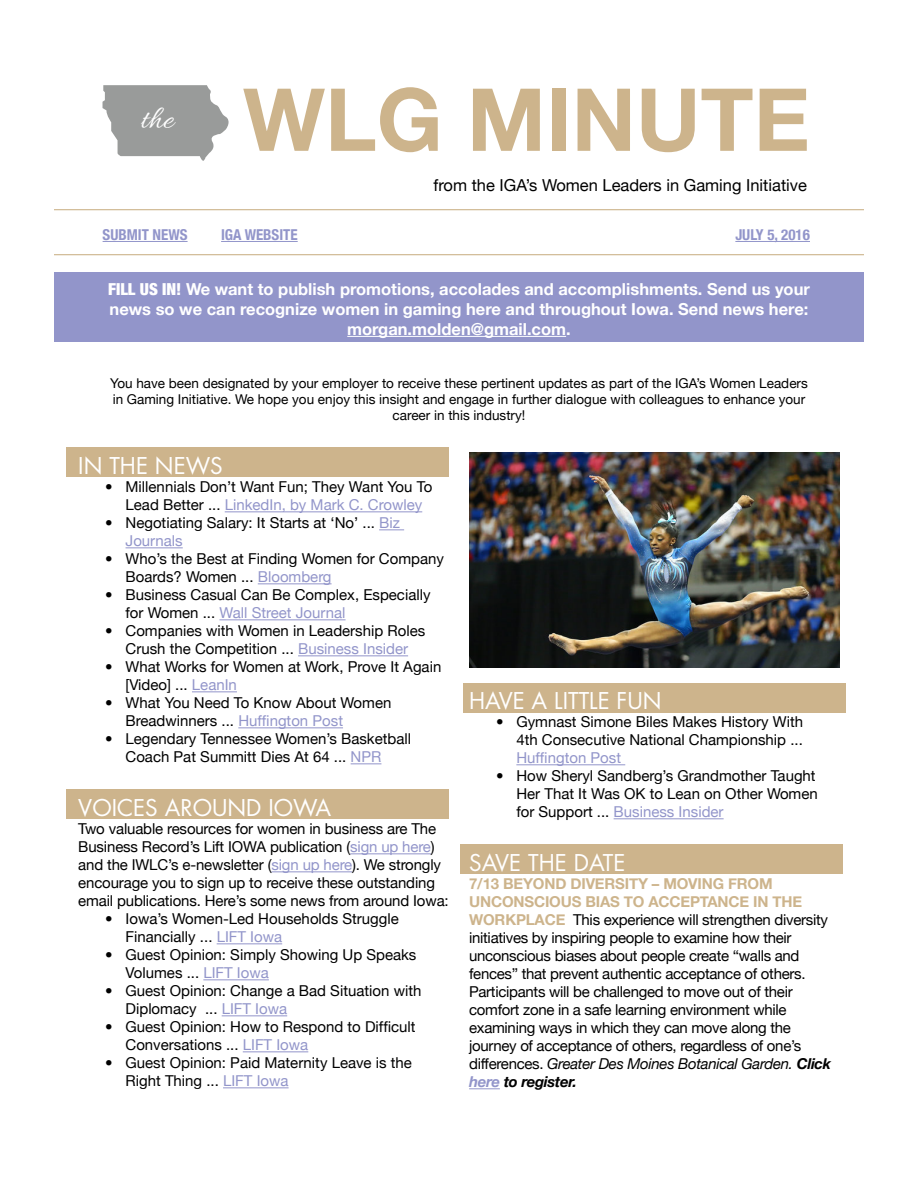
<style>
.page{position:relative;width:918px;height:1188px;background:#fff}
.page>*{position:absolute;margin:0;border:0;box-sizing:border-box;transform-origin:0 0}
.t1{font:700 87px "Helvetica Neue";color:#cdb48c}
.t2{font:33px "Allura";color:#fff}
.t3{font:22.5px "Futura";color:#fff}
.t4{font:700 16.5px/19.8px "Helvetica Neue";color:#fff;text-align:center}
.t5{font:16.5px "Helvetica Neue";color:#000}
.t6{font:15px/18px "Helvetica Neue";color:#000}
.t7{font:15px/18px "Helvetica Neue";letter-spacing:-.02em;color:#000}
.t8{font:700 condensed 15px "Helvetica Neue";color:#9295ca}
.t9{font:15px "Helvetica Neue";color:#9295ca}
.t10{font:13.5px/16.2px "Helvetica Neue";color:#000;text-align:center}
.s1{font-weight:900;font-stretch:condensed}
.s2{color:#9295ca}
.s3{font-weight:700;color:#cdb48c}
.s4{font-style:italic}
.s5{font-weight:700;font-style:italic}
.s6{font-weight:700;font-style:italic;color:#9295ca}
</style>
<div class="page">
<div style="left:460px;top:845px;width:383px;height:29px;background:#cdb48c"></div>
<div style="left:463px;top:684px;width:383px;height:29px;background:#cdb48c"></div>
<div style="left:66px;top:790px;width:383px;height:29px;background:#cdb48c"></div>
<hr style="left:54px;top:209px;width:810px;height:1px;background:#cdb48c">
<hr style="left:54px;top:254px;width:810px;height:1px;background:#cdb48c">
<hr style="left:103px;top:241px;width:85px;height:1px;background:#9295ca">
<hr style="left:221px;top:241px;width:77px;height:1px;background:#9295ca">
<svg style="left:103px;top:85px;width:126px;height:76px"></svg>
<hr style="left:735px;top:241px;width:75px;height:1px;background:#9295ca">
<div style="left:54px;top:272px;width:810px;height:69px;background:#9295ca"></div>
<hr style="left:347px;top:336px;width:219px;height:1px;background:#fff">
<div style="left:66px;top:447px;width:383px;height:29px;background:#cdb48c"></div>
<hr style="left:225px;top:511px;width:197px;height:1px;background:#9295ca">
<svg style="left:379px;top:529px;width:25px;height:1px"></svg>
<hr style="left:126px;top:547px;width:57px;height:1px;background:#9295ca">
<hr style="left:258px;top:583px;width:74px;height:1px;background:#9295ca">
<hr style="left:219px;top:619px;width:127px;height:1px;background:#9295ca">
<hr style="left:298px;top:655px;width:110px;height:1px;background:#9295ca">
<hr style="left:192px;top:691px;width:45px;height:1px;background:#9295ca">
<hr style="left:238px;top:727px;width:105px;height:1px;background:#9295ca">
<hr style="left:351px;top:763px;width:30px;height:1px;background:#9295ca">
<hr style="left:350px;top:853px;width:81px;height:1px;background:#9295ca">
<hr style="left:271px;top:871px;width:81px;height:1px;background:#9295ca">
<hr style="left:217px;top:943px;width:65px;height:1px;background:#9295ca">
<hr style="left:203px;top:979px;width:66px;height:1px;background:#9295ca">
<hr style="left:222px;top:1015px;width:65px;height:1px;background:#9295ca">
<hr style="left:243px;top:1051px;width:65px;height:1px;background:#9295ca">
<hr style="left:223px;top:1087px;width:66px;height:1px;background:#9295ca">
<hr style="left:516px;top:764px;width:109px;height:1px;background:#9295ca">
<hr style="left:614px;top:818px;width:110px;height:1px;background:#9295ca">
<hr style="left:469px;top:1088px;width:31px;height:1px;background:#9295ca">
<img style="left:469px;top:453px;width:371px;height:214px">
<h2 class="t2" style="left:141px;top:101px;width:35px">the</h2>
<p class="t8" style="left:103px;top:226px;width:86px">SUBMIT NEWS</p>
<h1 class="t1" style="left:243px;top:66px;width:568px">WLG Minute</h1>
<p class="t5" style="left:434px;top:175px;width:375px">from the IGA’s Women Leaders in Gaming Initiative</p>
<p class="t8" style="left:221px;top:226px;width:78px">IGA WEBSITE</p>
<p class="t8" style="left:735px;top:226px;width:76px">JULY 5, 2016</p>
<p class="t4" style="left:108px;top:279px;width:703px"><span class="s1">Fill Us In!</span> We want to publish promotions, accolades and accomplishments. Send us your news so we can recognize women in gaming here and throughout Iowa. Send news here: morgan.molden@gmail.com.</p>
<p class="t10" style="left:110px;top:375px;width:699px">You have been designated by your employer to receive these pertinent updates as part of the IGA’s Women Leaders in Gaming Initiative. We hope you enjoy this insight and engage in further dialogue with colleagues to enhance your career in this industry!</p>
<h3 class="t3" style="left:78px;top:452px;width:146px">IN THE N EWS</h3>
<p class="t6" style="left:126px;top:478px;width:308px;text-indent:-20px">• Millennials Don’t Want Fun; They Want You To<br>Lead Better ... <span class="s2">LinkedIn, by Mark C. Crowley</span></p>
<p class="t6" style="left:126px;top:514px;width:276px;text-indent:-20px">• Negotiating Salary: It Starts at ‘No’ ... <span class="s2">Biz<br>Journals</span></p>
<p class="t6" style="left:126px;top:550px;width:320px;text-indent:-20px">• Who’s the Best at Finding Women for Company<br>Boards? Women ... <span class="s2">Bloomberg</span></p>
<p class="t6" style="left:126px;top:586px;width:307px;text-indent:-20px">• Business Casual Can Be Complex, Especially for Women ... <span class="s2">Wall Street Journal</span></p>
<p class="t6" style="left:105px;top:622px;width:322px;text-align:center">• Companies with Women in Leadership Roles<br>Crush the Competition ... <span class="s2">Business Insider</span></p>
<p class="t6" style="left:126px;top:658px;width:317px;text-indent:-20px">• What Works for Women at Work, Prove It Again [Video] ... <span class="s2">LeanIn</span></p>
<p class="t6" style="left:126px;top:694px;width:267px;text-indent:-20px">• What You Need To Know About Women<br>Breadwinners ... <span class="s2">Huffington Post</span></p>
<p class="t6" style="left:126px;top:730px;width:287px;text-indent:-20px">• Legendary Tennessee Women’s Basketball<br>Coach Pat Summitt Dies At 64 ... <span class="s2">NPR</span></p>
<h3 class="t3" style="left:78px;top:794px;width:254px">VOICES AROUND IOWA</h3>
<p class="t6" style="left:78px;top:820px;width:372px">Two valuable resources for women in business are The Business Record’s Lift IOWA publication (<span class="s2">sign up here</span>) and the IWLC’s e-newsletter (<span class="s2">sign up here</span>). We strongly encourage you to sign up to receive these outstanding email publications. Here’s some news from around Iowa:</p>
<p class="t6" style="left:126px;top:910px;width:275px;text-indent:-20px">• Iowa’s Women-Led Households Struggle<br>Financially ... <span class="s2">LIFT Iowa</span></p>
<p class="t6" style="left:126px;top:946px;width:292px;text-indent:-20px">• Guest Opinion: Simply Showing Up Speaks<br>Volumes ... <span class="s2">LIFT Iowa</span></p>
<p class="t6" style="left:126px;top:982px;width:297px;text-indent:-20px">• Guest Opinion: Change a Bad Situation with<br>Diplomacy ... <span class="s2">LIFT Iowa</span></p>
<p class="t6" style="left:126px;top:1018px;width:292px;text-indent:-20px">• Guest Opinion: How to Respond to Difficult<br>Conversations ... <span class="s2">LIFT Iowa</span></p>
<p class="t6" style="left:126px;top:1054px;width:288px;text-indent:-20px">• Guest Opinion: Paid Maternity Leave is the<br>Right Thing ... <span class="s2">LIFT Iowa</span></p>
<h3 class="t3" style="left:469px;top:687px;width:194px">HAVE A LITTLE FUN</h3>
<p class="t6" style="left:496px;top:713px;width:308px;text-align:right">• Gymnast Simone Biles Makes History With<br>4th Consecutive National Championship ...</p>
<p class="t9" style="left:516px;top:749px;width:106px">Huffington Post</p>
<p class="t6" style="left:516px;top:767px;width:303px;text-indent:-20px">• How Sheryl Sandberg’s Grandmother Taught<br>Her That It Was OK to Lean on Other Women for Support ... <span class="s2">Business Insider</span></p>
<h3 class="t3" style="left:469px;top:849px;width:73px">SAVE THE</h3>
<h3 class="t3" style="left:574px;top:849px;width:41px">DATE</h3>
<p class="t7" style="left:469px;top:875px;width:363px"><span class="s3">7/13 Beyond Diversity – Moving from Unconscious Bias to Acceptance in the Workplace</span> This experience will strengthen diversity initiatives by inspiring people to examine how their unconscious biases about people create “walls and fences” that prevent authentic acceptance of others.<br>Participants will be challenged to move out of their comfort zone in a safe learning environment while examining ways in which they can move along the journey of acceptance of others, regardless of one’s differences. <span class="s4">Greater Des Moines Botanical Garden.</span> <span class="s5">Click </span><span class="s6">here</span> <span class="s5">to register.</span></p>
</div>
